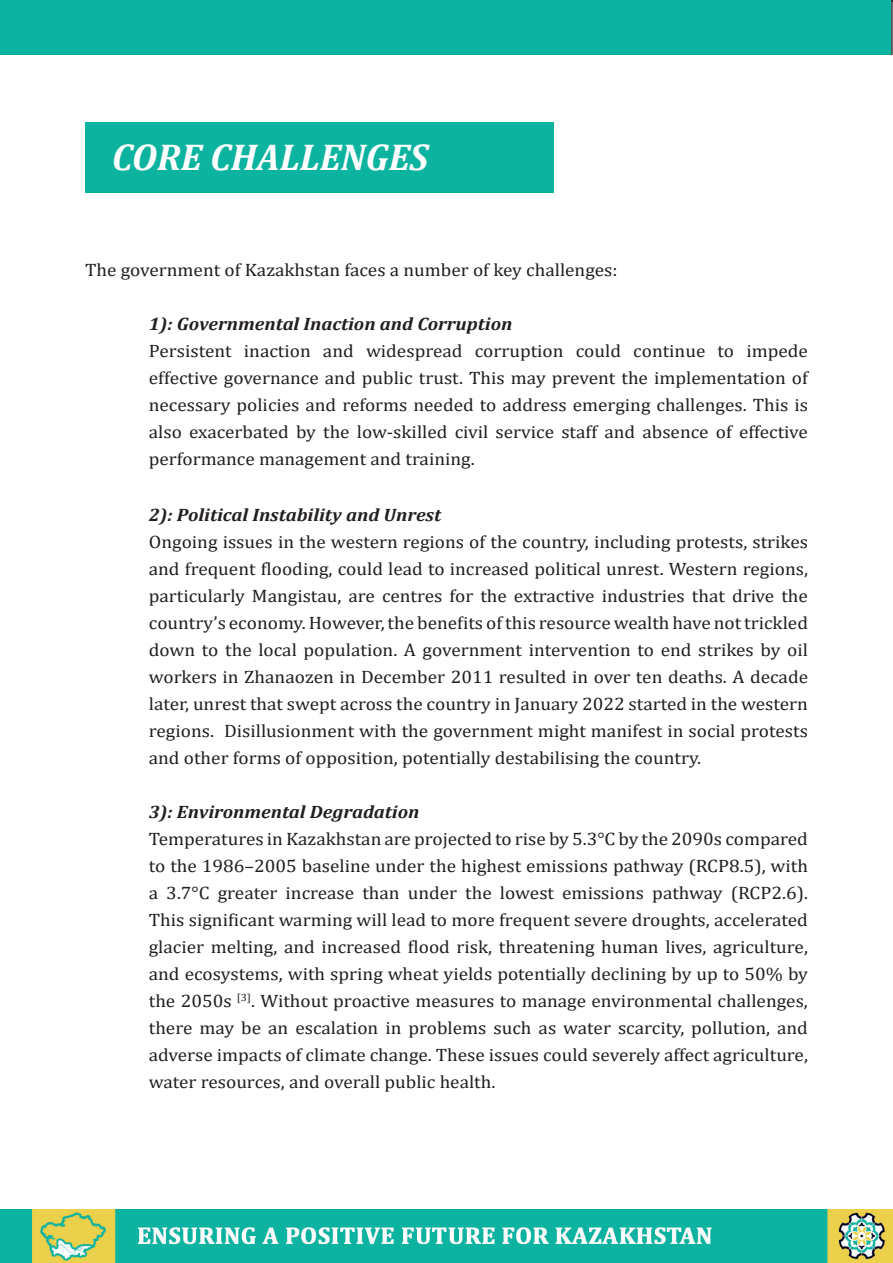
<style>
.page{position:relative;width:893px;height:1263px;background:#fff}
.page>*{position:absolute;margin:0;border:0;box-sizing:border-box;transform-origin:0 0}
.t1{font:italic 700 37.5px "Cambria";color:#fff}
.t2{font:18px/27px "Cambria";color:#231f20;text-align:justify;scale:1.07 1}
.t3{font:italic 700 18px "Cambria";color:#231f20;scale:1.07 1}
</style>
<div class="page">
<div style="left:85px;top:122px;width:469px;height:70px;background:#0cb39f"></div>
<img style="left:0;top:1210px;width:893px;height:53px">
<div style="left:0;top:0;width:892px;height:54px;background:#0bb3a0"></div>
<svg style="left:892px;top:0;width:1px;height:54px"></svg>
<h1 class="t1" style="left:112px;top:130px;width:318px">CORE CHALLENGES</h1>
<p class="t2" style="left:85px;top:257px;width:499px">The government of Kazakhstan faces a number of key challenges:</p>
<p class="t3" style="left:149px;top:312px;width:341px">1): Governmental Inaction and Corruption</p>
<p class="t2" style="left:149px;top:338px;width:618px">Persistent inaction and widespread corruption could continue to impede effective governance and public trust. This may prevent the implementation of necessary policies and reforms needed to address emerging challenges. This is also exacerbated by the low-skilled civil service staff and absence of effective performance management and training.</p>
<p class="t3" style="left:149px;top:502px;width:275px">2): Political Instability and Unrest</p>
<p class="t2" style="left:149px;top:528px;width:618px">Ongoing issues in the western regions of the country, including protests, strikes and frequent flooding, could lead to increased political unrest. Western regions, particularly Mangistau, are centres for the extractive industries that drive the country’s economy. However, the benefits of this resource wealth have not trickled down to the local population. A government intervention to end strikes by oil workers in Zhanaozen in December 2011 resulted in over ten deaths. A decade later, unrest that swept across the country in January 2022 started in the western regions. Disillusionment with the government might manifest in social protests and other forms of opposition, potentially destabilising the country.</p>
<p class="t3" style="left:149px;top:799px;width:254px">3): Environmental Degradation</p>
<p class="t2" style="left:149px;top:825px;width:618px">Temperatures in Kazakhstan are projected to rise by 5.3°C by the 2090s compared to the 1986–2005 baseline under the highest emissions pathway (RCP8.5), with a 3.7°C greater increase than under the lowest emissions pathway (RCP2.6).<br>This significant warming will lead to more frequent severe droughts, accelerated glacier melting, and increased flood risk, threatening human lives, agriculture, and ecosystems, with spring wheat yields potentially declining by up to 50% by the 2050s <sup>[3]</sup>. Without proactive measures to manage environmental challenges, there may be an escalation in problems such as water scarcity, pollution, and adverse impacts of climate change. These issues could severely affect agriculture, water resources, and overall public health.</p>
</div>
